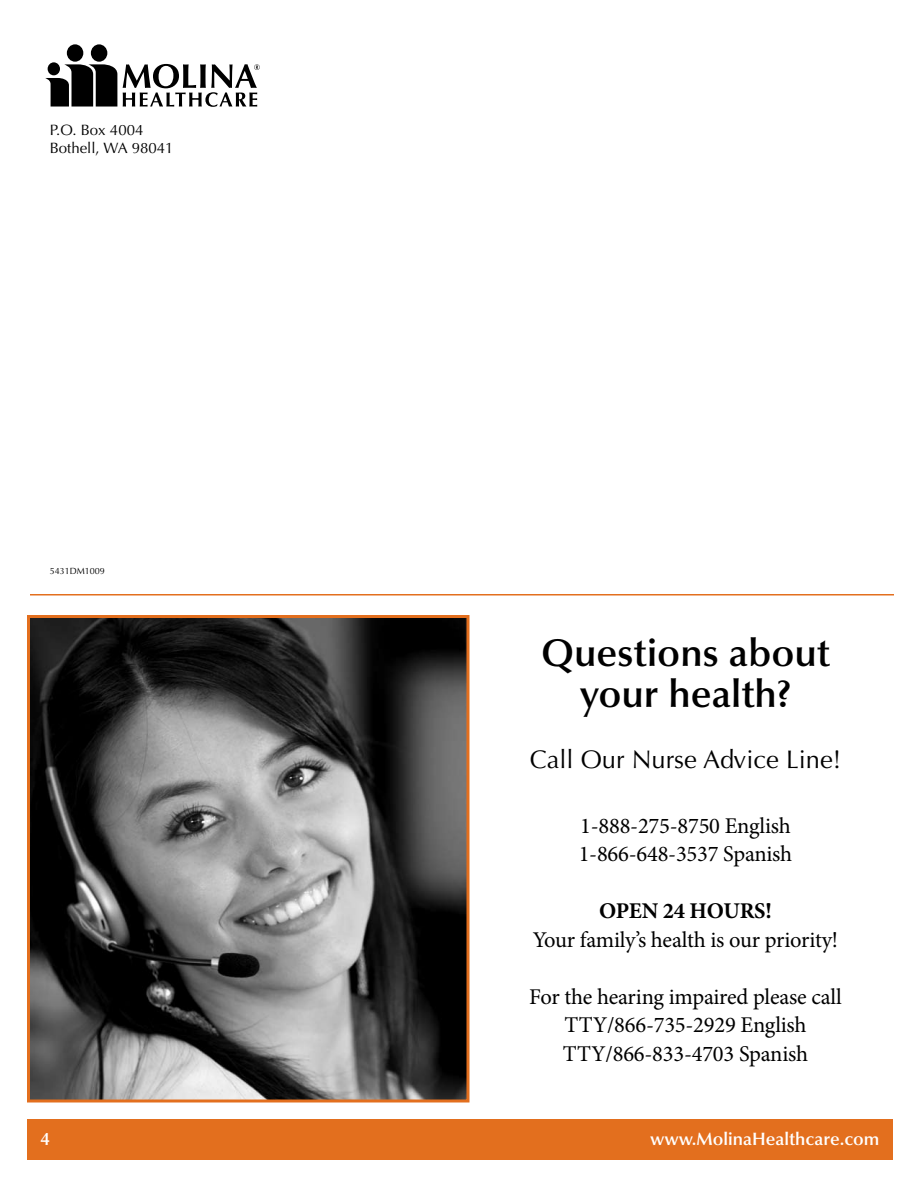
<style>
.page{position:relative;width:918px;height:1188px;background:#fff}
.page>*{position:absolute;margin:0;border:0;box-sizing:border-box;transform-origin:0 0}
.t1{font:600 39px/40.5px "Optima LT Std";color:#000;text-align:center}
.t2{font:25.5px "Optima LT Std";color:#000}
.t3{font:22.5px/28.5px "Minion Pro";letter-spacing:-.01em;color:#000}
.t4{font:700 22.5px "Minion Pro";letter-spacing:-.01em;color:#000}
.t5{font:600 18px "Optima LT Std";color:#fff}
.t6{font:15px/18px "Optima LT Std";color:#000}
.t7{font:9px "Optima LT Std";color:#000}
</style>
<div class="page">
<hr style="left:30px;top:594px;width:864px;height:2px;background:#e36f1e">
<svg style="left:123px;top:64px;width:137px;height:43px"></svg>
<div style="left:91px;top:44px;width:16px;height:18px;background:#000;border-radius:50%"></div>
<div style="left:67px;top:44px;width:16px;height:18px;background:#000;border-radius:50%"></div>
<svg style="left:45px;top:64px;width:72px;height:43px"></svg>
<div style="left:48px;top:62px;width:12px;height:13px;background:#000;border-radius:50%"></div>
<div style="left:27px;top:1119px;width:866px;height:40px;background:#e36f1e"></div>
<img style="left:31px;top:619px;width:435px;height:479px">
<div style="left:27px;top:615px;width:443px;height:487px;border:3px solid #e36f1e"></div>
<p class="t6" style="left:50px;top:121px;width:125px">P.O. Box 4004<br>Bothell, WA 98041</p>
<p class="t7" style="left:50px;top:565px;width:57px">5431DM1009</p>
<h1 class="t1" style="left:541px;top:633px;width:290px">Questions about your health?</h1>
<p class="t2" style="left:530px;top:745px;width:313px">Call Our Nurse Advice Line!</p>
<p class="t3" style="left:579px;top:811px;width:215px">1-888-275-8750 English<br>1-866-648-3537 Spanish</p>
<p class="t4" style="left:599px;top:895px;width:174px">OPEN 24 HOURS!</p>
<p class="t3" style="left:533px;top:925px;width:307px">Your family’s health is our priority!</p>
<p class="t3" style="left:529px;top:982px;width:314px;text-align:center">For the hearing impaired please call<br>TTY/866-735-2929 English<br>TTY/866-833-4703 Spanish</p>
<p class="t5" style="left:40px;top:1128px;width:11px">4</p>
<p class="t5" style="left:650px;top:1128px;width:231px">www.MolinaHealthcare.com</p>
</div>
